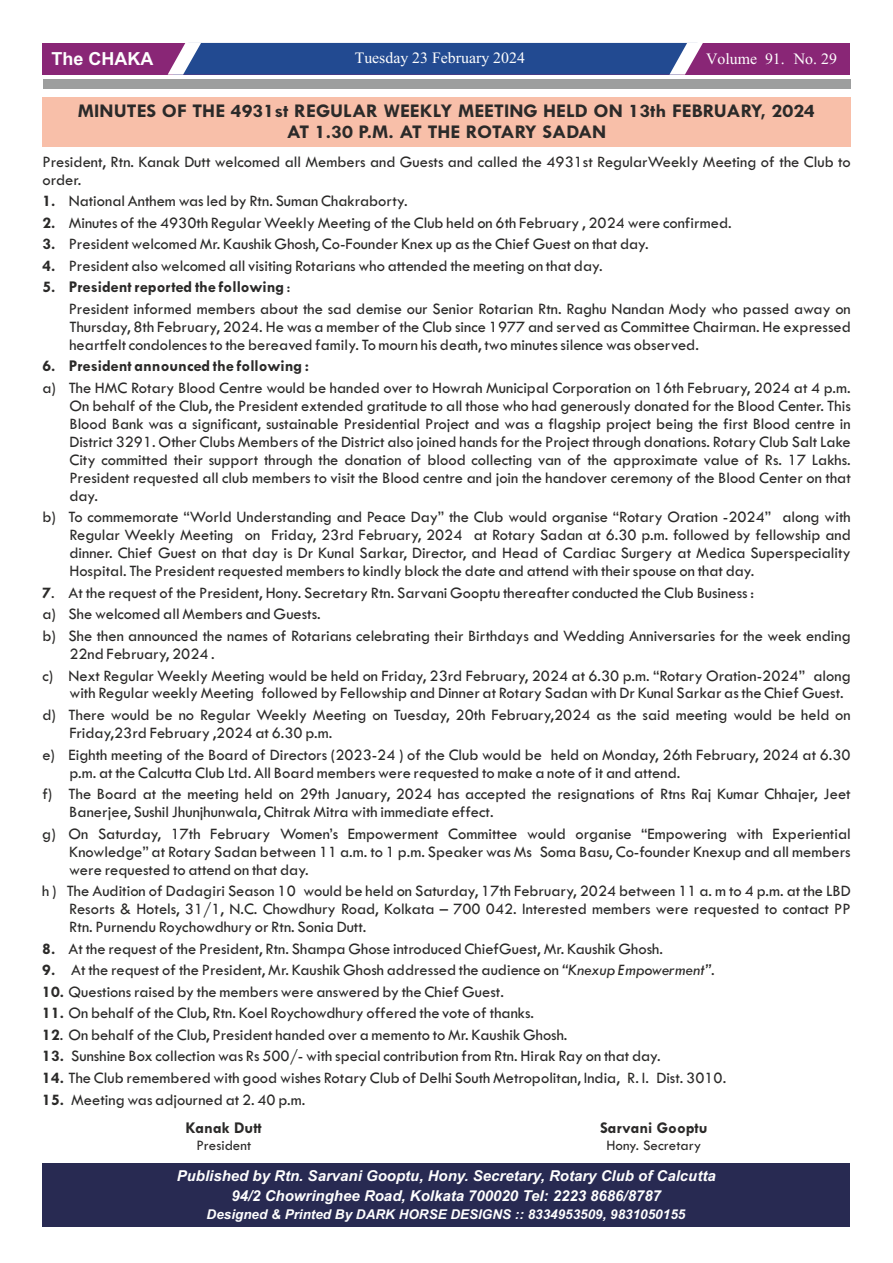
<style>
.page{position:relative;width:893px;height:1263px;background:#fff}
.page>*{position:absolute;margin:0;border:0;box-sizing:border-box;transform-origin:0 0}
.t1{font:24px "Angsana New";color:#fefefe}
.t2{font:700 19.5px/21.3px "Tw Cen";color:#2b2a29;text-align:center;scale:1.06 1}
.t3{font:700 18px "Arial";color:#fefefe}
.t4{font:16.5px/18px "Tw Cen";color:#2b2a29}
.t5{font:700 16.5px "Tw Cen";color:#2b2a29}
.t6{font:italic 700 15px/20.1px "Arial";color:#fefefe;text-align:center}
.t7{font:15px "Tw Cen";color:#2b2a29}
.t8{font:italic 700 13.5px "Arial";color:#fefefe}
.s1{font-weight:700}
.s2{font-style:italic}
</style>
<div class="page">
<div style="left:42px;top:1163px;width:808px;height:64px;background:#282a52"></div>
<div style="left:43px;top:79px;width:807px;height:9px;background:#9d9e9e"></div>
<div style="left:42px;top:97px;width:809px;height:50px;background:#f8bfa9"></div>
<div style="left:42px;top:43px;width:808px;height:31px;background:#892676"></div>
<svg style="left:168px;top:43px;width:535px;height:32px"></svg>
<p class="t3" style="left:51px;top:52px;width:103px">The CHAKA</p>
<h1 class="t1" style="left:355px;top:40px;width:172px">Tuesday 23 February 2024</h1>
<h1 class="t1" style="left:706px;top:42px;width:132px">Volume 91. No. 29</h1>
<p class="t2" style="left:78px;top:101px;width:697px">MINUTES OF THE 4931st REGULAR WEEKLY MEETING HELD ON 13th FEBRUARY, 2024<br>AT 1.30 P.M. AT THE ROTARY SADAN</p>
<p class="t4" style="left:42px;top:153px;width:810px">President, Rtn. Kanak Dutt welcomed all Members and Guests and called the 4931st RegularWeekly Meeting of the Club to order.</p>
<p class="t4" style="left:42px;top:193px;width:367px"><span class="s1">1.</span> National Anthem was led by Rtn. Suman Chakraborty.</p>
<p class="t4" style="left:42px;top:215px;width:691px"><span class="s1">2.</span> Minutes of the 4930th Regular Weekly Meeting of the Club held on 6th February , 2024 were confirmed.</p>
<p class="t4" style="left:42px;top:236px;width:608px"><span class="s1">3.</span> President welcomed Mr. Kaushik Ghosh, Co-Founder Knex up as the Chief Guest on that day.</p>
<p class="t4" style="left:42px;top:258px;width:562px"><span class="s1">4.</span> President also welcomed all visiting Rotarians who attended the meeting on that day.</p>
<p class="t4" style="left:69px;top:277px;width:784px;line-height:21.6px;text-indent:-26px"><span class="s1">5. President reported the following</span> :<br>President informed members about the sad demise our Senior Rotarian Rtn. Raghu Nandan Mody who passed away on</p>
<p class="t4" style="left:69px;top:319px;width:783px">Thursday, 8th February, 2024. He was a member of the Club since 1977 and served as Committee Chairman. He expressed heartfelt condolences to the bereaved family. To mourn his death, two minutes silence was observed.</p>
<p class="t5" style="left:42px;top:360px;width:268px">6. President announced the following :</p>
<p class="t4" style="left:69px;top:380px;width:783px;text-align:justify;text-indent:-27px">a) The HMC Rotary Blood Centre would be handed over to Howrah Municipal Corporation on 16th February, 2024 at 4 p.m.<br>On behalf of the Club, the President extended gratitude to all those who had generously donated for the Blood Center. This Blood Bank was a significant, sustainable Presidential Project and was a flagship project being the first Blood centre in District 3291. Other Clubs Members of the District also joined hands for the Project through donations. Rotary Club Salt Lake City committed their support through the donation of blood collecting van of the approximate value of Rs. 17 Lakhs.<br>President requested all club members to visit the Blood centre and join the handover ceremony of the Blood Center on that day.</p>
<p class="t4" style="left:69px;top:509px;width:783px;text-align:justify;text-indent:-27px">b) To commemorate “World Understanding and Peace Day” the Club would organise “Rotary Oration -2024” along with Regular Weekly Meeting on Friday, 23rd February, 2024 at Rotary Sadan at 6.30 p.m. followed by fellowship and dinner. Chief Guest on that day is Dr Kunal Sarkar, Director, and Head of Cardiac Surgery at Medica Superspeciality Hospital. The President requested members to kindly block the date and attend with their spouse on that day.</p>
<p class="t4" style="left:42px;top:583px;width:810px;line-height:21.6px"><span class="s1">7</span>. At the request of the President, Hony. Secretary Rtn. Sarvani Gooptu thereafter conducted the Club Business :<br>a) She welcomed all Members and Guests.<br>b) She then announced the names of Rotarians celebrating their Birthdays and Wedding Anniversaries for the week ending</p>
<p class="t4" style="left:42px;top:644px;width:810px;line-height:21.6px;text-indent:27px">22nd February, 2024 .<br>c) Next Regular Weekly Meeting would be held on Friday, 23rd February, 2024 at 6.30 p.m. “Rotary Oration-2024” along</p>
<p class="t4" style="left:42px;top:683px;width:810px;line-height:21.6px;text-indent:27px">with Regular weekly Meeting followed by Fellowship and Dinner at Rotary Sadan with Dr Kunal Sarkar as the Chief Guest. d) There would be no Regular Weekly Meeting on Tuesday, 20th February,2024 as the said meeting would be held on</p>
<p class="t4" style="left:42px;top:723px;width:810px;line-height:21.6px;text-indent:27px">Friday,23rd February ,2024 at 6.30 p.m.<br>e) Eighth meeting of the Board of Directors (2023-24 ) of the Club would be held on Monday, 26th February, 2024 at 6.30</p>
<p class="t4" style="left:42px;top:762px;width:810px;line-height:21.6px;text-indent:27px">p.m. at the Calcutta Club Ltd. All Board members were requested to make a note of it and attend.<br>f) The Board at the meeting held on 29th January, 2024 has accepted the resignations of Rtns Raj Kumar Chhajer, Jeet</p>
<p class="t4" style="left:42px;top:802px;width:810px;line-height:21.6px;text-indent:27px">Banerjee, Sushil Jhunjhunwala, Chitrak Mitra with immediate effect.<br>g) On Saturday, 17th February Women’s Empowerment Committee would organise “Empowering with Experiential</p>
<p class="t4" style="left:69px;top:843px;width:783px">Knowledge” at Rotary Sadan between 11 a.m. to 1 p.m. Speaker was Ms Soma Basu, Co-founder Knexup and all members were requested to attend on that day.</p>
<p class="t4" style="left:69px;top:883px;width:783px;text-align:justify;text-indent:-27px">h ) The Audition of Dadagiri Season 10 would be held on Saturday, 17th February, 2024 between 11 a. m to 4 p.m. at the LBD Resorts &amp; Hotels, 31/1, N.C. Chowdhury Road, Kolkata – 700 042. Interested members were requested to contact PP Rtn. Purnendu Roychowdhury or Rtn. Sonia Dutt.</p>
<p class="t4" style="left:42px;top:940px;width:622px"><span class="s1">8.</span> At the request of the President, Rtn. Shampa Ghose introduced ChiefGuest, Mr. Kaushik Ghosh.</p>
<p class="t4" style="left:42px;top:962px;width:674px"><span class="s1">9.</span> At the request of the President, Mr. Kaushik Ghosh addressed the audience on <span class="s2">“Knexup Empowerment”.</span></p>
<p class="t4" style="left:42px;top:983px;width:463px"><span class="s1">10.</span> Questions raised by the members were answered by the Chief Guest.</p>
<p class="t4" style="left:42px;top:1005px;width:493px"><span class="s1">11.</span> On behalf of the Club, Rtn. Koel Roychowdhury offered the vote of thanks.</p>
<p class="t4" style="left:42px;top:1027px;width:527px"><span class="s1">12</span>. On behalf of the Club, President handed over a memento to Mr. Kaushik Ghosh.</p>
<p class="t4" style="left:42px;top:1048px;width:620px"><span class="s1">13.</span> Sunshine Box collection was Rs 500/- with special contribution from Rtn. Hirak Ray on that day.</p>
<p class="t4" style="left:42px;top:1070px;width:686px"><span class="s1">14.</span> The Club remembered with good wishes Rotary Club of Delhi South Metropolitan, India, R. I. Dist. 3010.</p>
<p class="t4" style="left:42px;top:1091px;width:265px"><span class="s1">15.</span> Meeting was adjourned at 2. 40 p.m.</p>
<p class="t5" style="left:186px;top:1121px;width:78px">Kanak Dutt</p>
<p class="t7" style="left:196px;top:1139px;width:56px">President</p>
<p class="t5" style="left:600px;top:1121px;width:109px">Sarvani Gooptu</p>
<p class="t7" style="left:606px;top:1139px;width:96px">Hony. Secretary</p>
<p class="t6" style="left:177px;top:1167px;width:540px">Published by Rtn. Sarvani Gooptu, Hony. Secretary, Rotary Club of Calcutta<br>94/2 Chowringhee Road, Kolkata 700020 Tel: 2223 8686/8787</p>
<p class="t8" style="left:207px;top:1209px;width:480px">Designed &amp; Printed By DARK HORSE DESIGNS :: 8334953509, 9831050155</p>
</div>
